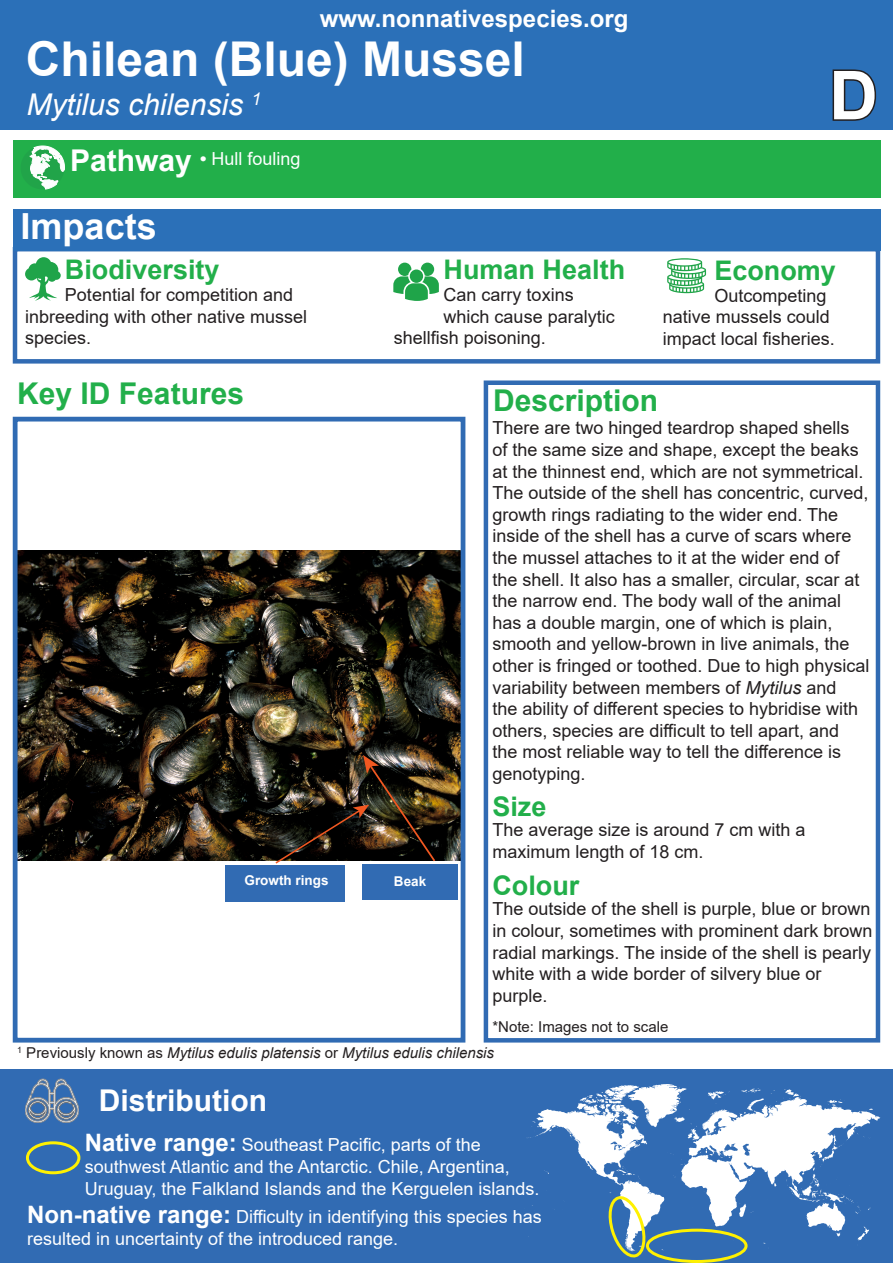
<style>
.page{position:relative;width:893px;height:1263px;background:#fff}
.page>*{position:absolute;margin:0;border:0;box-sizing:border-box;transform-origin:0 0}
.t1{font:700 67.5px "Arial";color:#fff}
.t2{font:700 48px "Arial";color:#fff}
.t3{font:700 36px "Arial";color:#fff}
.P1___P2_BLUE_TITLES{font:700 30px "Arial";color:#22af4a}
.t4{font:italic 30px "Arial";color:#fff}
.Impacts_titles{font:700 30px "Arial";color:#fff}
.t5{font:700 27px "Arial";color:#22af4a}
.nonnativespecies_lin{font:700 24px "Arial";color:#fff}
.t6{font:18px/21.6px "Arial";color:#231f20}
.t7{font:18px/21.6px "Arial";color:#fff}
.t8{font:italic 15px "Arial";color:#231f20}
.t9{font:15px "Arial";color:#231f20}
.t10{font:700 13.5px "Arial";color:#fff}
.s1{font-weight:700;font-size:30px}
.s2{font-weight:700}
.s3{font-style:italic}
.s4{font-style:normal}
.s5{font-weight:700;font-size:24px}
</style>
<div class="page">
<div style="left:0;top:0;width:893px;height:129px;background:#2b70b8"></div>
<div style="left:13px;top:140px;width:867px;height:58px;background:#22af4a"></div>
<svg style="left:21px;top:146px;width:44px;height:44px"></svg>
<div style="left:13px;top:247px;width:867px;height:117px;border:4px solid #316bb3"></div>
<svg style="left:25px;top:257px;width:36px;height:44px"></svg>
<div style="left:13px;top:209px;width:867px;height:42px;background:#2b70b8"></div>
<div style="left:0;top:1069px;width:893px;height:194px;background:#316bb3"></div>
<div style="left:484px;top:380px;width:396px;height:662px;border:4px solid #316bb3"></div>
<svg style="left:667px;top:258px;width:39px;height:35px"></svg>
<svg style="left:25px;top:1079px;width:54px;height:44px"></svg>
<svg style="left:393px;top:263px;width:46px;height:38px"></svg>
<div style="left:26px;top:1141px;width:54px;height:33px;border:3px solid #fff101;border-radius:50%"></div>
<img style="left:19px;top:551px;width:440px;height:309px">
<div style="left:13px;top:417px;width:452px;height:625px;border:5px solid #306bb3"></div>
<div style="left:362px;top:864px;width:96px;height:36px;background:#316bb3"></div>
<svg style="left:526px;top:1084px;width:354px;height:171px"></svg>
<div style="left:646px;top:1229px;width:101px;height:34px;border:3px solid #fff101;border-radius:50%"></div>
<div style="left:225px;top:865px;width:120px;height:36px;background:#316bb3"></div>
<svg style="left:606px;top:1195px;width:41px;height:63px"></svg>
<img style="left:273px;top:755px;width:165px;height:109px">
<svg style="left:832px;top:69px;width:45px;height:52px"></svg>
<p class="nonnativespecies_lin" style="left:320px;top:2px;width:310px">www.nonnativespecies.org</p>
<p class="t2" style="left:26px;top:25px;width:500px">Chilean (Blue) Mussel</p>
<p class="t4" style="left:27px;top:85px;width:236px">Mytilus chilensis <sup>1</sup></p>
<p class="t7" style="left:70px;top:148px;width:232px"><span class="s1">Pathway</span> <span class="s2">•</span> Hull fouling</p>
<p class="t3" style="left:21px;top:201px;width:138px">Impacts</p>
<p class="t5" style="left:65px;top:251px;width:156px">Biodiversity</p>
<p class="t6" style="left:25px;top:284px;width:284px;text-indent:40px">Potential for competition and inbreeding with other native mussel species.</p>
<p class="t5" style="left:444px;top:251px;width:183px">Human Health</p>
<p class="t6" style="left:444px;top:284px;width:132px">Can carry toxins</p>
<p class="t6" style="left:444px;top:305px;width:173px">which cause paralytic</p>
<p class="t6" style="left:394px;top:327px;width:154px">shellfish poisoning.</p>
<p class="t1" style="left:829px;top:48px;width:50px">D</p>
<p class="t5" style="left:714px;top:252px;width:123px">Economy</p>
<p class="t6" style="left:663px;top:284px;width:174px;text-indent:52px">Outcompeting native mussels could impact local fisheries.</p>
<p class="P1___P2_BLUE_TITLES" style="left:17px;top:373px;width:228px">Key ID Features</p>
<p class="t10" style="left:245px;top:870px;width:86px">Growth rings</p>
<p class="t10" style="left:394px;top:871px;width:34px">Beak</p>
<p class="P1___P2_BLUE_TITLES" style="left:493px;top:379px;width:167px">Description</p>
<p class="t6" style="left:492px;top:417px;width:379px">There are two hinged teardrop shaped shells<br>of the same size and shape, except the beaks at the thinnest end, which are not symmetrical.<br>The outside of the shell has concentric, curved, growth rings radiating to the wider end. The inside of the shell has a curve of scars where the mussel attaches to it at the wider end of<br>the shell. It also has a smaller, circular, scar at the narrow end. The body wall of the animal has a double margin, one of which is plain, smooth and yellow-brown in live animals, the other is fringed or toothed. Due to high physical variability between members of <span class="s3">Mytilus</span> and<br>the ability of different species to hybridise with others, species are difficult to tell apart, and<br>the most reliable way to tell the difference is genotyping.</p>
<p class="t5" style="left:492px;top:787px;width:56px">Size</p>
<p class="t6" style="left:492px;top:819px;width:315px">The average size is around 7 cm with a maximum length of 18 cm.</p>
<p class="t5" style="left:492px;top:867px;width:88px">Colour</p>
<p class="t6" style="left:492px;top:898px;width:382px">The outside of the shell is purple, blue or brown in colour, sometimes with prominent dark brown radial markings. The inside of the shell is pearly white with a wide border of silvery blue or purple.</p>
<p class="t9" style="left:492px;top:1016px;width:177px">*Note: Images not to scale</p>
<p class="t8" style="left:17px;top:1043px;width:478px"><sup>1</sup> <span class="s4">Previously known as</span> Mytilus edulis platensis <span class="s4">or</span> Mytilus edulis chilensis</p>
<p class="Impacts_titles" style="left:99px;top:1079px;width:170px">Distribution</p>
<p class="t7" style="left:85px;top:1134px;width:398px"><span class="s5">Native range:</span> Southeast Pacific, parts of the</p>
<p class="t7" style="left:85px;top:1156px;width:427px">southwest Atlantic and the Antarctic. Chile, Argentina,</p>
<p class="t7" style="left:85px;top:1177px;width:456px">Uruguay, the Falkland Islands and the Kerguelen islands.</p>
<p class="t7" style="left:27px;top:1206px;width:516px"><span class="s5">Non-native range:</span> Difficulty in identifying this species has resulted in uncertainty of the introduced range.</p>
</div>
